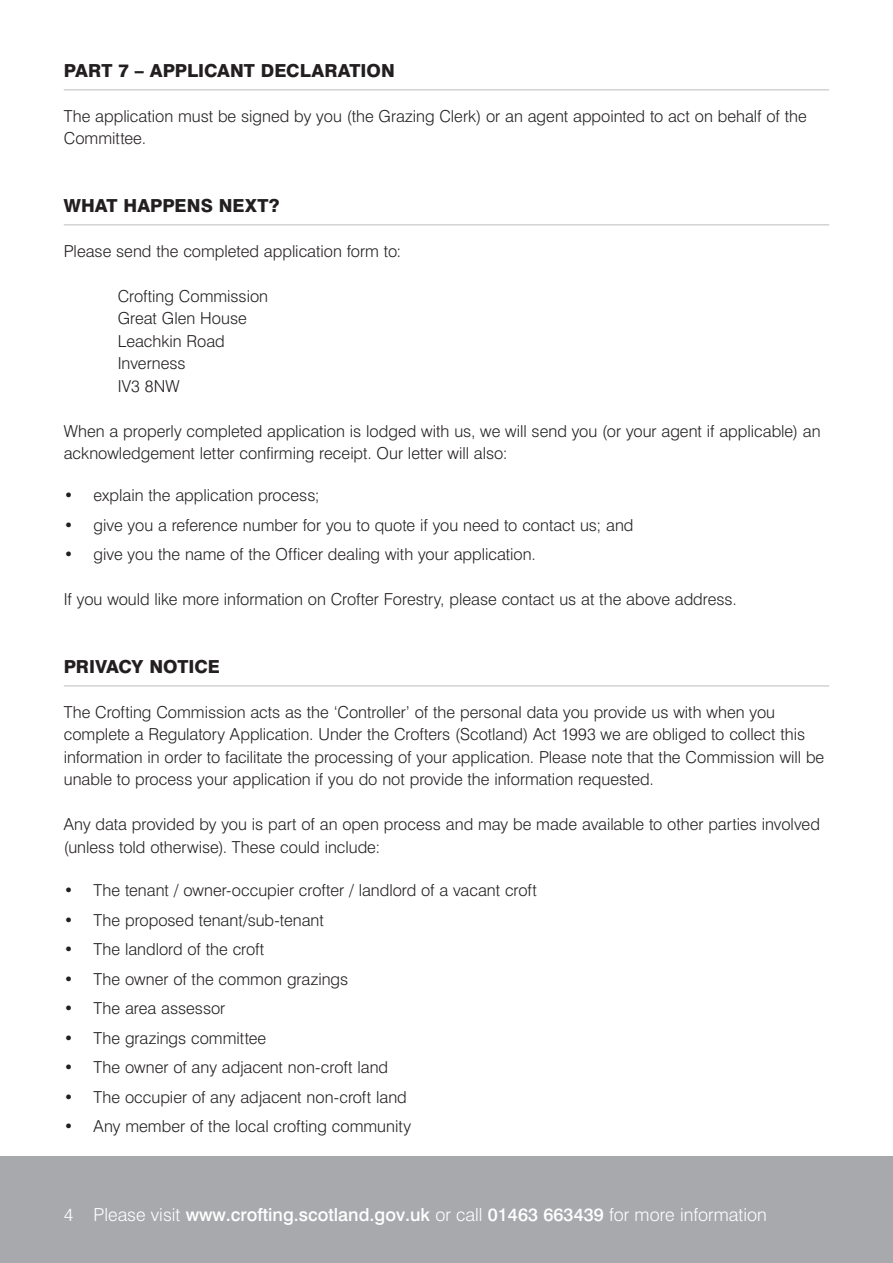
<style>
.page{position:relative;width:893px;height:1263px;background:#fff}
.page>*{position:absolute;margin:0;border:0;box-sizing:border-box;transform-origin:0 0}
.t1{font:500 18px "Swiss 721 BT";color:#fff}
.t2{font:800 18px "Swiss 721 BT";color:#231f20}
.t3{font:300 16.5px/22.5px "Swiss 721 BT";color:#231f20}
.s1{font-weight:300}
</style>
<div class="page">
<div style="left:0;top:1157px;width:893px;height:106px;background:#a8a9ad"></div>
<hr style="left:64px;top:89px;width:765px;height:1px;background:#bcbdc0">
<hr style="left:64px;top:224px;width:765px;height:1px;background:#bcbdc0">
<hr style="left:64px;top:685px;width:765px;height:1px;background:#bcbdc0">
<p class="t2" style="left:64px;top:59px;width:333px">PART 7 – APPLICANT DECLARATION</p>
<p class="t3" style="left:64px;top:104px;width:744px">The application must be signed by you (the Grazing Clerk) or an agent appointed to act on behalf of the<br>Committee.</p>
<p class="t2" style="left:64px;top:194px;width:217px">WHAT HAPPENS NEXT?</p>
<p class="t3" style="left:64px;top:239px;width:339px">Please send the completed application form to:</p>
<p class="t3" style="left:118px;top:284px;width:152px">Crofting Commission<br>Great Glen House<br>Leachkin Road<br>Inverness<br>IV3 8NW</p>
<p class="t3" style="left:64px;top:419px;width:758px">When a properly completed application is lodged with us, we will send you (or your agent if applicable) an acknowledgement letter confirming receipt. Our letter will also:</p>
<p class="t3" style="left:64px;top:484px;width:257px">• explain the application process;</p>
<p class="t3" style="left:64px;top:513px;width:571px">• give you a reference number for you to quote if you need to contact us; and</p>
<p class="t3" style="left:64px;top:543px;width:474px">• give you the name of the Officer dealing with your application.</p>
<p class="t3" style="left:64px;top:588px;width:674px">If you would like more information on Crofter Forestry, please contact us at the above address.</p>
<p class="t2" style="left:64px;top:655px;width:158px">PRIVACY NOTICE</p>
<p class="t3" style="left:64px;top:700px;width:762px">The Crofting Commission acts as the ‘Controller’ of the personal data you provide us with when you complete a Regulatory Application. Under the Crofters (Scotland) Act 1993 we are obliged to collect this information in order to facilitate the processing of your application. Please note that the Commission will be unable to process your application if you do not provide the information requested.</p>
<p class="t3" style="left:64px;top:813px;width:758px">Any data provided by you is part of an open process and may be made available to other parties involved (unless told otherwise). These could include:</p>
<p class="t3" style="left:64px;top:879px;width:474px">• The tenant / owner-occupier crofter / landlord of a vacant croft</p>
<p class="t3" style="left:64px;top:908px;width:262px">• The proposed tenant/sub-tenant</p>
<p class="t3" style="left:64px;top:938px;width:202px">• The landlord of the croft</p>
<p class="t3" style="left:64px;top:967px;width:286px">• The owner of the common grazings</p>
<p class="t3" style="left:64px;top:997px;width:163px">• The area assessor</p>
<p class="t3" style="left:64px;top:1026px;width:204px">• The grazings committee</p>
<p class="t3" style="left:64px;top:1056px;width:326px">• The owner of any adjacent non-croft land</p>
<p class="t3" style="left:64px;top:1085px;width:344px">• The occupier of any adjacent non-croft land</p>
<p class="t3" style="left:64px;top:1115px;width:349px">• Any member of the local crofting community</p>
<p class="t1" style="left:64px;top:1203px;width:704px"><span class="s1">4 Please visit</span> www.crofting.scotland.gov.uk <span class="s1">or call</span> 01463 663439 <span class="s1">for more information</span></p>
</div>
